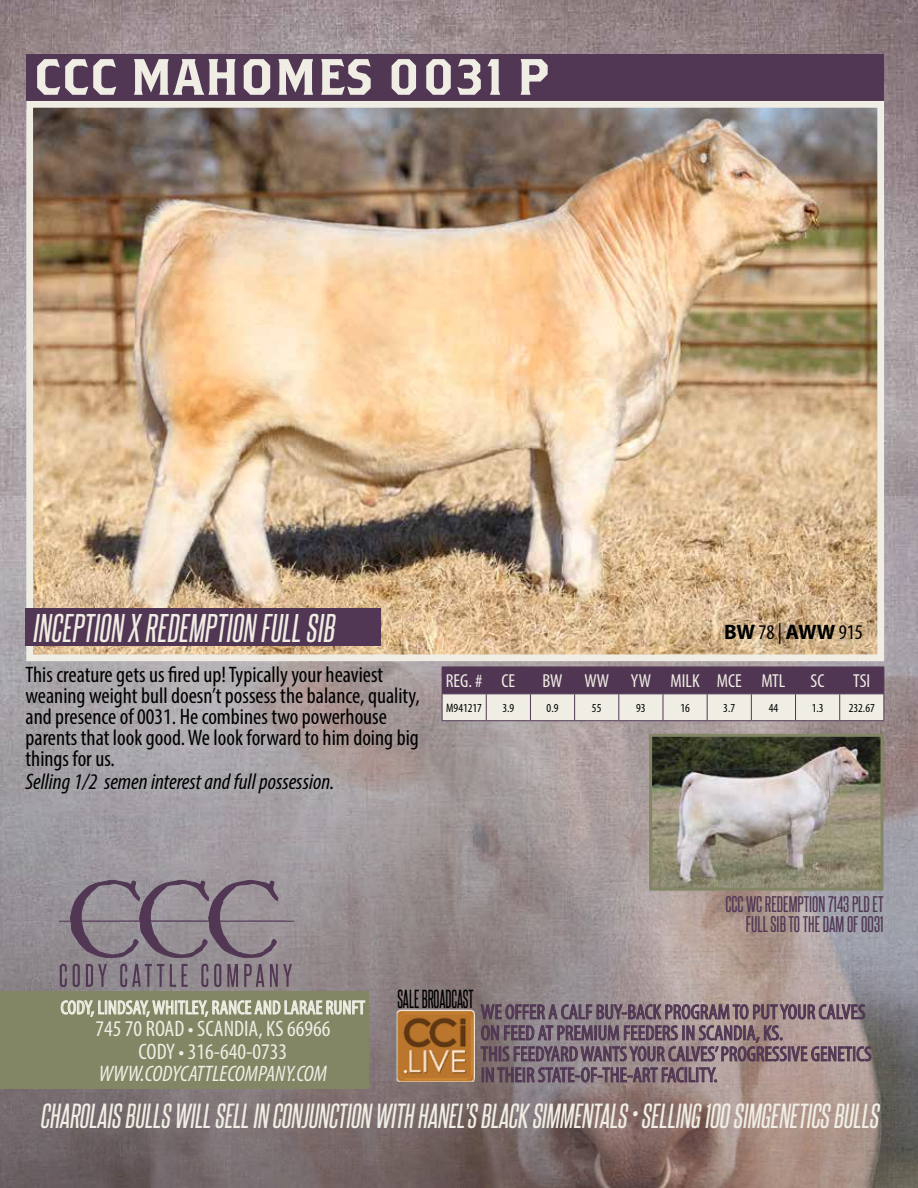
<style>
.page{position:relative;width:918px;height:1188px;background:#fff}
.page>*{position:absolute;margin:0;border:0;box-sizing:border-box;transform-origin:0 0}
.t1{font:51px "Brothers OT";color:#efede4}
.t2{font:34.5px "Steelfish Rg";color:#f0ede4}
.t3{font:italic 30px "Steelfish Rg";color:#efede4}
.t4{font:condensed 22.5px/21px "Myriad Pro";color:#000}
.t5{font:condensed 22.5px/22.5px "Myriad Pro";color:#f0ede4;text-align:center}
.t6{font:italic condensed 22.5px "Myriad Pro";color:#000}
.t7{font:italic condensed 22.5px "Myriad Pro";color:#f0ede4}
.t8{font:22.5px "Steelfish Rg";letter-spacing:-.01em;color:#000;scale:.82 1}
.t9{font:condensed 21px/21px "Myriad Pro";color:#513753}
.t10{font:condensed 21px "Myriad Pro";color:#000}
.t11{font:19.5px/19.5px "Steelfish Rg";color:#513753;text-align:right}
.t12{font:condensed 19.5px "Myriad Pro";color:#f0ede4}
.t13{font:condensed 18.9px "Myriad Pro";color:#efede4}
.t14{font:condensed 12.3px "Myriad Pro";color:#000}
.s1{font-weight:700;font-stretch:normal}
</style>
<div class="page">
<img style="left:0;top:0;width:918px;height:385px">
<img style="left:0;top:497px;width:918px;height:691px">
<div style="left:0;top:992px;width:368px;height:97px;background:#828665"></div>
<svg style="left:61px;top:1000px;width:304px;height:17px"></svg>
<svg style="left:481px;top:999px;width:391px;height:84px;background:#8e7b81"></svg>
<svg style="left:60px;top:964px;width:7px;height:23px"></svg>
<svg style="left:73px;top:964px;width:7px;height:23px"></svg>
<svg style="left:86px;top:964px;width:21px;height:23px"></svg>
<svg style="left:120px;top:964px;width:44px;height:23px"></svg>
<svg style="left:170px;top:964px;width:6px;height:23px"></svg>
<svg style="left:182px;top:964px;width:6px;height:23px"></svg>
<svg style="left:201px;top:964px;width:7px;height:23px"></svg>
<svg style="left:214px;top:964px;width:7px;height:23px"></svg>
<svg style="left:227px;top:964px;width:11px;height:23px"></svg>
<svg style="left:244px;top:964px;width:20px;height:23px"></svg>
<svg style="left:270px;top:964px;width:22px;height:23px"></svg>
<svg style="left:58px;top:880px;width:236px;height:78px;background:#897f89"></svg>
<div style="left:26px;top:54px;width:858px;height:54px;background:#513753"></div>
<svg style="left:129px;top:39px;width:248px;height:15px;background:#a29599"></svg>
<img style="left:34px;top:109px;width:842px;height:544px">
<div style="left:26px;top:101px;width:858px;height:560px;border:7px solid #f0ede4"></div>
<div style="left:26px;top:608px;width:355px;height:38px;background:#513753"></div>
<img style="left:396px;top:1010px;width:79px;height:72px">
<svg style="left:442px;top:667px;width:442px;height:53px;background:#9b8c97"></svg>
<hr style="left:442px;top:720px;width:44px;height:1px;background:#513653">
<hr style="left:486px;top:720px;width:44px;height:1px;background:#513653">
<hr style="left:530px;top:720px;width:45px;height:1px;background:#513653">
<hr style="left:575px;top:720px;width:44px;height:1px;background:#513653">
<hr style="left:619px;top:720px;width:44px;height:1px;background:#513653">
<hr style="left:663px;top:720px;width:44px;height:1px;background:#513653">
<hr style="left:707px;top:720px;width:44px;height:1px;background:#513653">
<hr style="left:751px;top:720px;width:45px;height:1px;background:#513653">
<hr style="left:796px;top:720px;width:44px;height:1px;background:#513653">
<hr style="left:840px;top:720px;width:44px;height:1px;background:#513653">
<img style="left:653px;top:738px;width:227px;height:149px">
<div style="left:649px;top:734px;width:235px;height:157px;border:3px solid #828665"></div>
<h1 class="t1" style="left:33px;top:54px;width:517px">CCC MAHOMES 0031 P</h1>
<h2 class="t2" style="left:32px;top:607px;width:308px">INCEPTION X REDEMPTION FULLSIB</h2>
<p class="t10" style="left:724px;top:620px;width:140px"><span class="s1">BW</span> 78 | <span class="s1">AWW</span> 915</p>
<p class="t4" style="left:26px;top:664px;width:396px">This creature gets us fired up! Typically your heaviest weaning weight bull doesn’t possess the balance, quality, and presence of 0031. He combines two powerhouse parents that look good. We look forward to him doing big things for us.</p>
<p class="t6" style="left:26px;top:768px;width:310px">Selling 1/2 semen interest and full possession.</p>
<p class="t13" style="left:446px;top:670px;width:71px">REG. # CE</p>
<p class="t13" style="left:543px;top:670px;width:244px">BW WW YW MILK MCE MTL</p>
<p class="t13" style="left:811px;top:670px;width:15px">SC</p>
<p class="t13" style="left:853px;top:670px;width:18px">TSI</p>
<p class="t14" style="left:446px;top:700px;width:37px">M941217</p>
<p class="t14" style="left:502px;top:700px;width:13px">3.9</p>
<p class="t14" style="left:547px;top:700px;width:13px">0.9</p>
<p class="t14" style="left:592px;top:700px;width:11px">55</p>
<p class="t14" style="left:636px;top:700px;width:11px">93</p>
<p class="t14" style="left:680px;top:700px;width:11px">16</p>
<p class="t14" style="left:723px;top:700px;width:13px">3.7</p>
<p class="t14" style="left:769px;top:700px;width:11px">44</p>
<p class="t14" style="left:812px;top:700px;width:13px">1.3</p>
<p class="t14" style="left:849px;top:700px;width:28px">232.67</p>
<p class="t11" style="left:725px;top:894px;width:160px">CCC WC REDEMPTION 7143 PLD ET<br>FULL SIB TO THE DAM OF 0031</p>
<p class="t8" style="left:397px;top:985px;width:94px">SALE BROADCAST</p>
<p class="t12" style="left:61px;top:996px;width:306px">CODY, LINDSAY, WHITLEY, RANCE AND LARAE RUNFT</p>
<p class="t5" style="left:95px;top:1018px;width:236px">745 70 ROAD • SCANDIA, KS 66966<br>CODY • 316-640-0733</p>
<p class="t7" style="left:99px;top:1060px;width:230px">WWW.CODYCATTLECOMPANY.COM</p>
<p class="t9" style="left:481px;top:1001px;width:392px">WE OFFER A CALF BUY-BACK PROGRAM TO PUT YOUR CALVES ON FEED AT PREMIUM FEEDERS IN SCANDIA, KS.<br>THIS FEEDYARD WANTS YOUR CALVES’ PROGRESSIVE GENETICS IN THEIR STATE-OF-THE-ART FACILITY.</p>
<h3 class="t3" style="left:40px;top:1097px;width:840px">CHAROLAIS BULLS WILL SELL IN CONJUNCTION WITH HANEL’S BLACK SIMMENTALS • SELLING 100 SIMGENETICS BULLS</h3>
</div>
